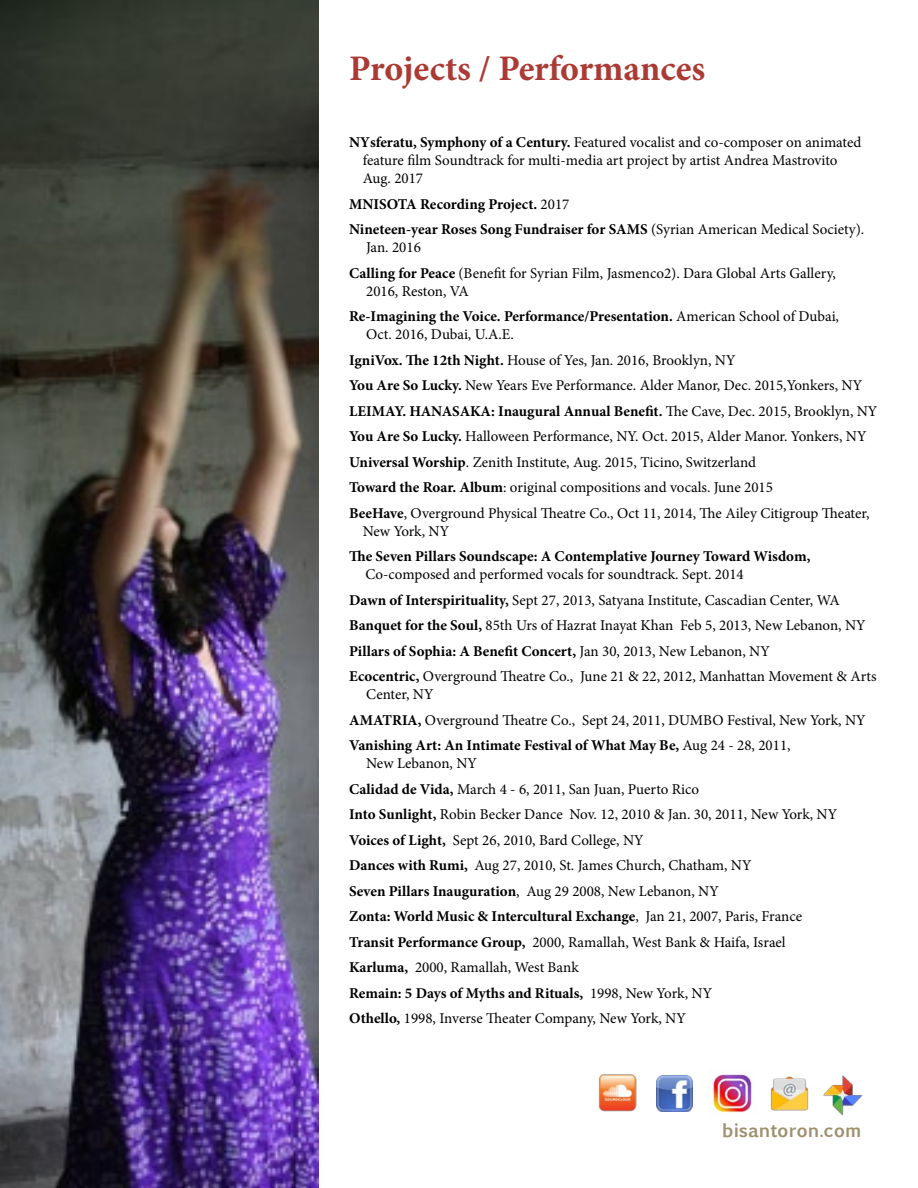
<style>
.page{position:relative;width:918px;height:1188px;background:#fff}
.page>*{position:absolute;margin:0;border:0;box-sizing:border-box;transform-origin:0 0}
.t1{font:700 36px "Minion Pro";color:#ab3a34}
.t2{font:700 18px "Euphemia UCAS";color:#9e906e}
.t3{font:15px/25.5px "Minion Pro";color:#000}
.t4{font:700 15px/25.5px "Minion Pro";color:#000}
.s1{font-weight:700}
.s2{font-weight:400}
</style>
<div class="page">
<img style="left:0;top:0;width:318px;height:1188px">
<img style="left:656px;top:1075px;width:36px;height:36px">
<img style="left:712px;top:1074px;width:40px;height:39px">
<img style="left:770px;top:1076px;width:39px;height:35px">
<img style="left:823px;top:1075px;width:40px;height:41px">
<img style="left:598px;top:1074px;width:39px;height:38px">
<h1 class="t1" style="left:349px;top:43px;width:358px">Projects / Performances</h1>
<p class="t3" style="left:363px;top:133px;width:500px;line-height:18px;text-indent:-14px"><span class="s1">NYsferatu, Symphony of a Century.</span> Featured vocalist and co-composer on animated feature film Soundtrack for multi-media art project by artist Andrea Mastrovito<br>Aug. 2017</p>
<p class="t4" style="left:349px;top:191px;width:517px">MNISOTA Recording Project. <span class="s2">2017<br></span>Nineteen-year Roses Song Fundraiser for SAMS <span class="s2">(Syrian American Medical Society).</span></p>
<p class="t3" style="left:349px;top:235px;width:488px;text-indent:17px">Jan. 2016<br><span class="s1">Calling for Peace</span> (Benefit for Syrian Film, Jasmenco2). Dara Global Arts Gallery,</p>
<p class="t4" style="left:349px;top:278px;width:491px;text-indent:17px"><span class="s2">2016, Reston, VA<br></span>Re-Imagining the Voice. Performance/Presentation. <span class="s2">American School of Dubai,</span></p>
<p class="t3" style="left:349px;top:322px;width:530px;text-indent:17px">Oct. 2016, Dubai, U.A.E.<br><span class="s1">IgniVox. The 12th Night.</span> House of Yes, Jan. 2016, Brooklyn, NY<br><span class="s1">You Are So Lucky.</span> New Years Eve Performance. Alder Manor, Dec. 2015,Yonkers, NY <span class="s1">LEIMAY. HANASAKA: Inaugural Annual Benefit.</span> The Cave, Dec. 2015, Brooklyn, NY <span class="s1">You Are So Lucky.</span> Halloween Performance, NY. Oct. 2015, Alder Manor. Yonkers, NY <span class="s1">Universal Worship</span>. Zenith Institute, Aug. 2015, Ticino, Switzerland<br><span class="s1">Toward the Roar. Album</span>: original compositions and vocals. June 2015<br><span class="s1">BeeHave</span>, Overground Physical Theatre Co., Oct 11, 2014, The Ailey Citigroup Theater,</p>
<p class="t3" style="left:363px;top:518px;width:88px">New York, NY</p>
<p class="t4" style="left:349px;top:543px;width:463px">The Seven Pillars Soundscape: A Contemplative Journey Toward Wisdom,</p>
<p class="t3" style="left:349px;top:562px;width:529px;text-indent:16px">Co-composed and performed vocals for soundtrack. Sept. 2014<br><span class="s1">Dawn of Interspirituality,</span> Sept 27, 2013, Satyana Institute, Cascadian Center, WA <span class="s1">Banquet for the Soul,</span> 85th Urs of Hazrat Inayat Khan Feb 5, 2013, New Lebanon, NY <span class="s1">Pillars of Sophia: A Benefit Concert,</span> Jan 30, 2013, New Lebanon, NY<br><span class="s1">Ecocentric,</span> Overground Theatre Co., June 21 &amp; 22, 2012, Manhattan Movement &amp; Arts</p>
<p class="t3" style="left:349px;top:682px;width:518px;text-indent:17px">Center, NY<br><span class="s1">AMATRIA,</span> Overground Theatre Co., Sept 24, 2011, DUMBO Festival, New York, NY<br><span class="s1">Vanishing Art: An Intimate Festival of What May Be,</span> Aug 24 - 28, 2011,</p>
<p class="t3" style="left:349px;top:751px;width:490px;text-indent:17px">New Lebanon, NY<br><span class="s1">Calidad de Vida,</span> March 4 - 6, 2011, San Juan, Puerto Rico<br><span class="s1">Into Sunlight,</span> Robin Becker Dance Nov. 12, 2010 &amp; Jan. 30, 2011, New York, NY <span class="s1">Voices of Light,</span> Sept 26, 2010, Bard College, NY<br><span class="s1">Dances with Rumi,</span> Aug 27, 2010, St. James Church, Chatham, NY<br><span class="s1">Seven Pillars Inauguration</span>, Aug 29 2008, New Lebanon, NY<br><span class="s1">Zonta: World Music &amp; Intercultural Exchange</span>, Jan 21, 2007, Paris, France <span class="s1">Transit Performance Group,</span> 2000, Ramallah, West Bank &amp; Haifa, Israel <span class="s1">Karluma,</span> 2000, Ramallah, West Bank<br><span class="s1">Remain: 5 Days of Myths and Rituals,</span> 1998, New York, NY<br><span class="s1">Othello,</span> 1998, Inverse Theater Company, New York, NY</p>
<p class="t2" style="left:722px;top:1117px;width:141px">bisantoron.com</p>
</div>
